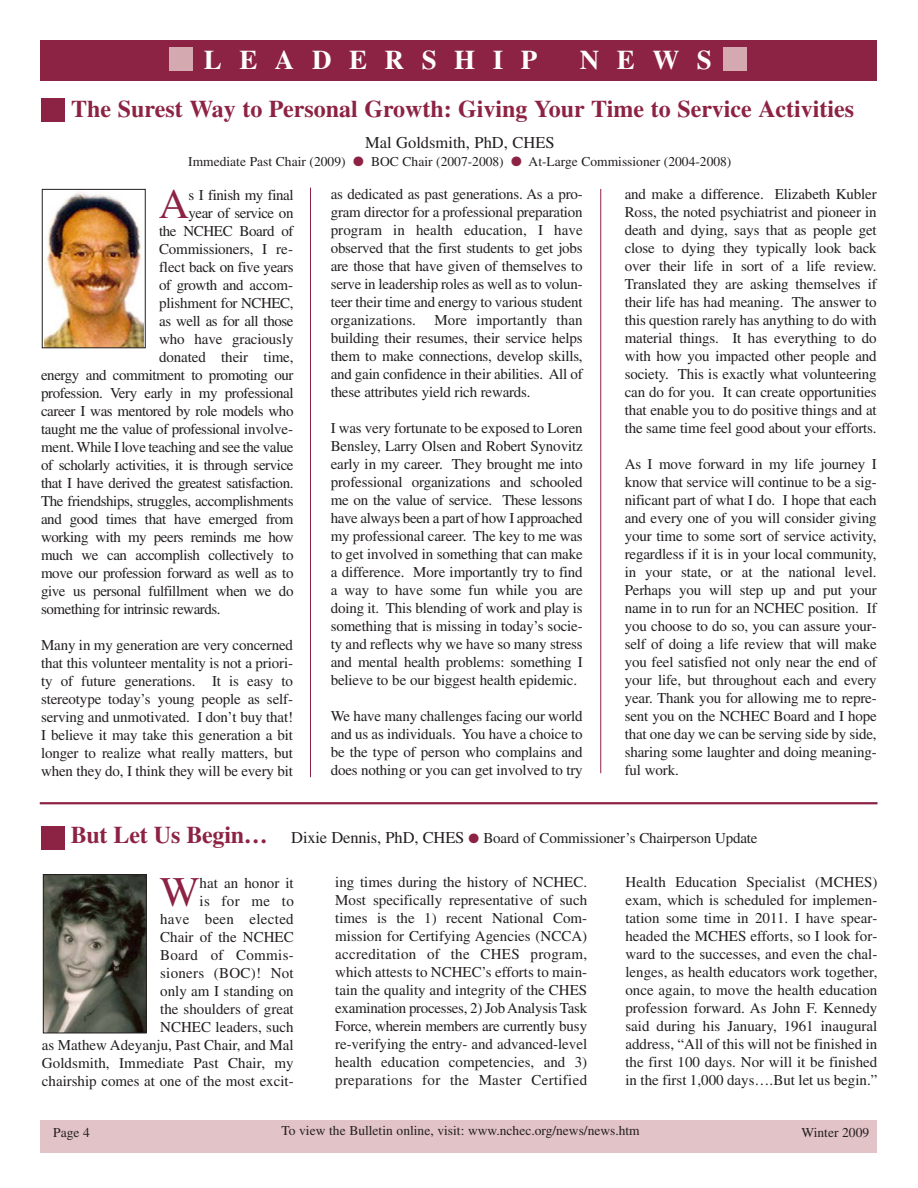
<style>
.page{position:relative;width:918px;height:1188px;background:#fff}
.page>*{position:absolute;margin:0;border:0;box-sizing:border-box;transform-origin:0 0}
.t1{font:42.15px "Times";color:#8d2344}
.t2{font:700 27px "Times";letter-spacing:.65em;color:#fff}
.t3{font:700 24px "Times";color:#8d2344}
.t4{font:16.5px "Times";color:#231f20}
.t5{font:15px/18px "Times";letter-spacing:-.01em;color:#231f20;text-align:justify}
.t6{font:15px "Times";letter-spacing:-.03em;color:#231f20}
.t7{font:13.5px "Times";color:#231f20}
.s1{color:#8d2344}
.s2{font-size:16.5px}
</style>
<div class="page">
<div style="left:40px;top:1120px;width:838px;height:33px;background:#e2c3c7"></div>
<div style="left:40px;top:40px;width:838px;height:41px;background:#8d2344"></div>
<img style="left:44px;top:192px;width:99px;height:154px">
<div style="left:42px;top:189px;width:104px;height:159px;border:1px solid #231f20"></div>
<img style="left:45px;top:876px;width:100px;height:155px">
<div style="left:43px;top:874px;width:104px;height:159px;border:1px solid #231f20"></div>
<hr style="left:40px;top:802px;width:838px;height:2px;background:#8d2344">
<hr style="left:310px;top:188px;width:1px;height:589px;background:#8d2344">
<hr style="left:600px;top:189px;width:1px;height:584px;background:#8d2344">
<div style="left:170px;top:48px;width:23px;height:23px;background:#d4aab0"></div>
<div style="left:41px;top:99px;width:23px;height:23px;background:#8d2344"></div>
<div style="left:723px;top:48px;width:23px;height:23px;background:#d4aab0"></div>
<div style="left:42px;top:826px;width:23px;height:24px;background:#8d2344"></div>
<h2 class="t2" style="left:204px;top:50px;width:335px">LEADERSHIP</h2>
<h2 class="t2" style="left:580px;top:50px;width:134px">NEWS</h2>
<h3 class="t3" style="left:71px;top:101px;width:784px">The Surest Way to Personal Growth: Giving Your Time to Service Activities</h3>
<p class="t4" style="left:365px;top:137px;width:191px">Mal Goldsmith, PhD, CHES</p>
<p class="t7" style="left:188px;top:157px;width:545px">Immediate Past Chair (2009) <span class="s1">●</span> BOC Chair (2007-2008) <span class="s1">●</span> At-Large Commissioner (2004-2008)</p>
<h1 class="t1" style="left:159px;top:189px;width:32px">A</h1>
<p class="t6" style="left:189px;top:190px;width:106px">s I finish my final</p>
<p class="t6" style="left:188px;top:208px;width:107px">year of service on</p>
<p class="t6" style="left:159px;top:226px;width:136px">the NCHEC Board of</p>
<p class="t5" style="left:159px;top:241px;width:135px">Commissioners, I re-</p>
<p class="t6" style="left:159px;top:262px;width:136px">flect back on five years</p>
<p class="t6" style="left:159px;top:280px;width:135px">of growth and accom-</p>
<p class="t5" style="left:159px;top:295px;width:136px">plishment for NCHEC,</p>
<p class="t6" style="left:159px;top:316px;width:136px">as well as for all those</p>
<p class="t5" style="left:159px;top:331px;width:136px">who have graciously</p>
<p class="t5" style="left:159px;top:349px;width:136px">donated their time,</p>
<p class="t6" style="left:41px;top:370px;width:254px">energy and commitment to promoting our</p>
<p class="t6" style="left:41px;top:388px;width:254px">profession. Very early in my professional</p>
<p class="t6" style="left:41px;top:406px;width:254px">career I was mentored by role models who</p>
<p class="t6" style="left:41px;top:424px;width:253px">taught me the value of professional involve-</p>
<p class="t6" style="left:41px;top:442px;width:254px">ment. While I love teaching and see the value</p>
<p class="t6" style="left:41px;top:460px;width:254px">of scholarly activities, it is through service</p>
<p class="t6" style="left:41px;top:478px;width:254px">that I have derived the greatest satisfaction.</p>
<p class="t6" style="left:41px;top:496px;width:254px">The friendships, struggles, accomplishments</p>
<p class="t6" style="left:41px;top:514px;width:254px">and good times that have emerged from</p>
<p class="t6" style="left:41px;top:532px;width:254px">working with my peers reminds me how</p>
<p class="t6" style="left:41px;top:550px;width:254px">much we can accomplish collectively to</p>
<p class="t6" style="left:41px;top:568px;width:254px">move our profession forward as well as to</p>
<p class="t6" style="left:41px;top:586px;width:254px">give us personal fulfillment when we do</p>
<p class="t6" style="left:41px;top:604px;width:181px">something for intrinsic rewards.</p>
<p class="t5" style="left:41px;top:637px;width:253px">Many in my generation are very concerned that this volunteer mentality is not a priori&shy;ty of future generations. It is easy to stereotype today’s young people as self&shy;serving and unmotivated. I don’t buy that!<br>I believe it may take this generation a bit longer to realize what really matters, but when they do, I think they will be every bit</p>
<p class="t5" style="left:331px;top:187px;width:253px">as dedicated as past generations. As a pro&shy;gram director for a professional preparation program in health education, I have observed that the first students to get jobs are those that have given of themselves to serve in leadership roles as well as to volun&shy;teer their time and energy to various student organizations. More importantly than building their resumes, their service helps them to make connections, develop skills, and gain confidence in their abilities. All of these attributes yield rich rewards.</p>
<p class="t5" style="left:331px;top:421px;width:253px">I was very fortunate to be exposed to Loren Bensley, Larry Olsen and Robert Synovitz early in my career. They brought me into professional organizations and schooled me on the value of service. These lessons have always been a part of how I approached my professional career. The key to me was to get involved in something that can make a difference. More importantly try to find a way to have some fun while you are doing it. This blending of work and play is something that is missing in today’s socie&shy;ty and reflects why we have so many stress and mental health problems: something I believe to be our biggest health epidemic.</p>
<p class="t5" style="left:331px;top:709px;width:253px">We have many challenges facing our world and us as individuals. You have a choice to be the type of person who complains and does nothing or you can get involved to try</p>
<p class="t5" style="left:625px;top:187px;width:253px">and make a difference. Elizabeth Kubler Ross, the noted psychiatrist and pioneer in death and dying, says that as people get close to dying they typically look back over their life in sort of a life review.<br>Translated they are asking themselves if their life has had meaning. The answer to this question rarely has anything to do with material things. It has everything to do with how you impacted other people and society. This is exactly what volunteering can do for you. It can create opportunities that enable you to do positive things and at the same time feel good about your efforts.</p>
<p class="t5" style="left:625px;top:457px;width:253px">As I move forward in my life journey I know that service will continue to be a sig&shy;nificant part of what I do. I hope that each and every one of you will consider giving your time to some sort of service activity, regardless if it is in your local community, in your state, or at the national level.<br>Perhaps you will step up and put your name in to run for an NCHEC position. If you choose to do so, you can assure your&shy;self of doing a life review that will make you feel satisfied not only near the end of your life, but throughout each and every year. Thank you for allowing me to repre&shy;sent you on the NCHEC Board and I hope that one day we can be serving side by side, sharing some laughter and doing meaning&shy;ful work.</p>
<h3 class="t3" style="left:71px;top:827px;width:199px">But Let Us Begin…</h3>
<p class="t5" style="left:291px;top:830px;width:468px"><span class="s2">Dixie Dennis, PhD, CHES</span> <span class="s1">●</span> Board of Commissioner’s Chairperson Update</p>
<p class="t5" style="left:42px;top:875px;width:253px;text-align:right">hat an honor it<br>is for me to<br>have been elected<br>Chair of the NCHEC<br>Board of Commis-<br>sioners (BOC)! Not<br>only am I standing on<br>the shoulders of great<br>NCHEC leaders, such<br>as Mathew Adeyanju, Past Chair, and Mal<br>Goldsmith, Immediate Past Chair, my chairship comes at one of the most excit-</p>
<p class="t5" style="left:335px;top:875px;width:253px">ing times during the history of NCHEC.<br>Most specifically representative of such times is the 1) recent National Com&shy;mission for Certifying Agencies (NCCA) accreditation of the CHES program, which attests to NCHEC’s efforts to main&shy;tain the quality and integrity of the CHES examination processes, 2) JobAnalysis Task Force, wherein members are currently busy re-verifying the entry- and advanced-level health education competencies, and 3) preparations for the Master Certified</p>
<p class="t5" style="left:625px;top:875px;width:253px">Health Education Specialist (MCHES) exam, which is scheduled for implemen&shy;tation some time in 2011. I have spear&shy;headed the MCHES efforts, so I look for&shy;ward to the successes, and even the chal&shy;lenges, as health educators work together, once again, to move the health education profession forward. As John F. Kennedy said during his January, 1961 inaugural address, “All of this will not be finished in the first 100 days. Nor will it be finished in the first 1,000 days….But let us begin.”</p>
<p class="t7" style="left:53px;top:1128px;width:38px">Page 4</p>
<p class="t7" style="left:281px;top:1126px;width:360px">To view the Bulletin online, visit: www.nchec.org/news/news.htm</p>
<p class="t7" style="left:802px;top:1128px;width:69px">Winter 2009</p>
<h1 class="t1" style="left:160px;top:877px;width:41px">W</h1>
</div>
